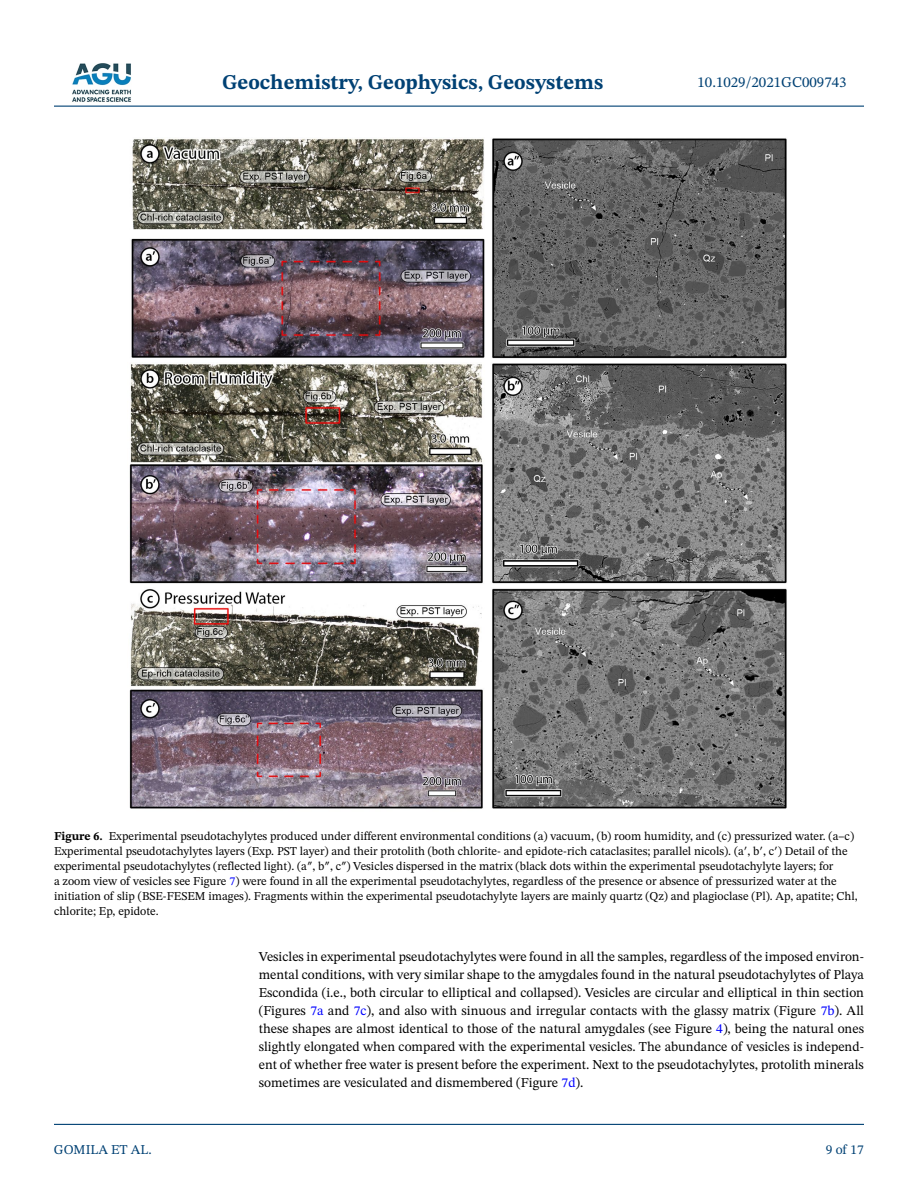
<style>
.page{position:relative;width:918px;height:1188px;background:#fff}
.page>*{position:absolute;margin:0;border:0;box-sizing:border-box;transform-origin:0 0}
.t1{font:700 21px "STIX Two Text";color:#004174}
.t2{font:15px "STIX Two Text";color:#004174}
.t3{font:13.5px/18px "STIX Two Text";color:#000;text-align:justify}
.t4{font:13.5px "STIX Two Text";color:#004174}
.t5{font:12px/15px "STIX Two Text";color:#000}
.s1{font-weight:700}
.s2{color:#00f}
</style>
<div class="page">
<hr style="left:54px;top:106px;width:810px;height:1px;background:#004174">
<hr style="left:54px;top:1124px;width:810px;height:1px;background:#004174">
<img style="left:72px;top:63px;width:59px;height:39px">
<img style="left:129px;top:138px;width:658px;height:671px">
<h1 class="t1" style="left:222px;top:67px;width:383px">Geochemistry, Geophysics, Geosystems</h1>
<p class="t2" style="left:697px;top:72px;width:151px">10.1029/2021GC009743</p>
<p class="t5" style="left:54px;top:828px;width:805px"><span class="s1">Figure 6.</span> Experimental pseudotachylytes produced under different environmental conditions (a) vacuum, (b) room humidity, and (c) pressurized water. (a–c)<br>Experimental pseudotachylytes layers (Exp. PST layer) and their protolith (both chlorite- and epidote-rich cataclasites; parallel nicols). (a′, b′, c′) Detail of the experimental pseudotachylytes (reflected light). (a″, b″, c″) Vesicles dispersed in the matrix (black dots within the experimental pseudotachylyte layers; for<br>a zoom view of vesicles see Figure <span class="s2">7</span>) were found in all the experimental pseudotachylytes, regardless of the presence or absence of pressurized water at the initiation of slip (BSE-FESEM images). Fragments within the experimental pseudotachylyte layers are mainly quartz (Qz) and plagioclase (Pl). Ap, apatite; Chl, chlorite; Ep, epidote.</p>
<p class="t4" style="left:54px;top:1140px;width:99px">GOMILA ET AL.</p>
<p class="t3" style="left:259px;top:948px;width:607px">Vesicles in experimental pseudotachylytes were found in all the samples, regardless of the imposed environ&shy;mental conditions, with very similar shape to the amygdales found in the natural pseudotachylytes of Playa Escondida (i.e., both circular to elliptical and collapsed). Vesicles are circular and elliptical in thin section (Figures <span class="s2">7a</span> and <span class="s2">7c</span>), and also with sinuous and irregular contacts with the glassy matrix (Figure <span class="s2">7b</span>). All these shapes are almost identical to those of the natural amygdales (see Figure <span class="s2">4</span>), being the natural ones slightly elongated when compared with the experimental vesicles. The abundance of vesicles is independ&shy;ent of whether free water is present before the experiment. Next to the pseudotachylytes, protolith minerals sometimes are vesiculated and dismembered (Figure <span class="s2">7d</span>).</p>
<p class="t4" style="left:826px;top:1140px;width:40px">9 of 17</p>
</div>
